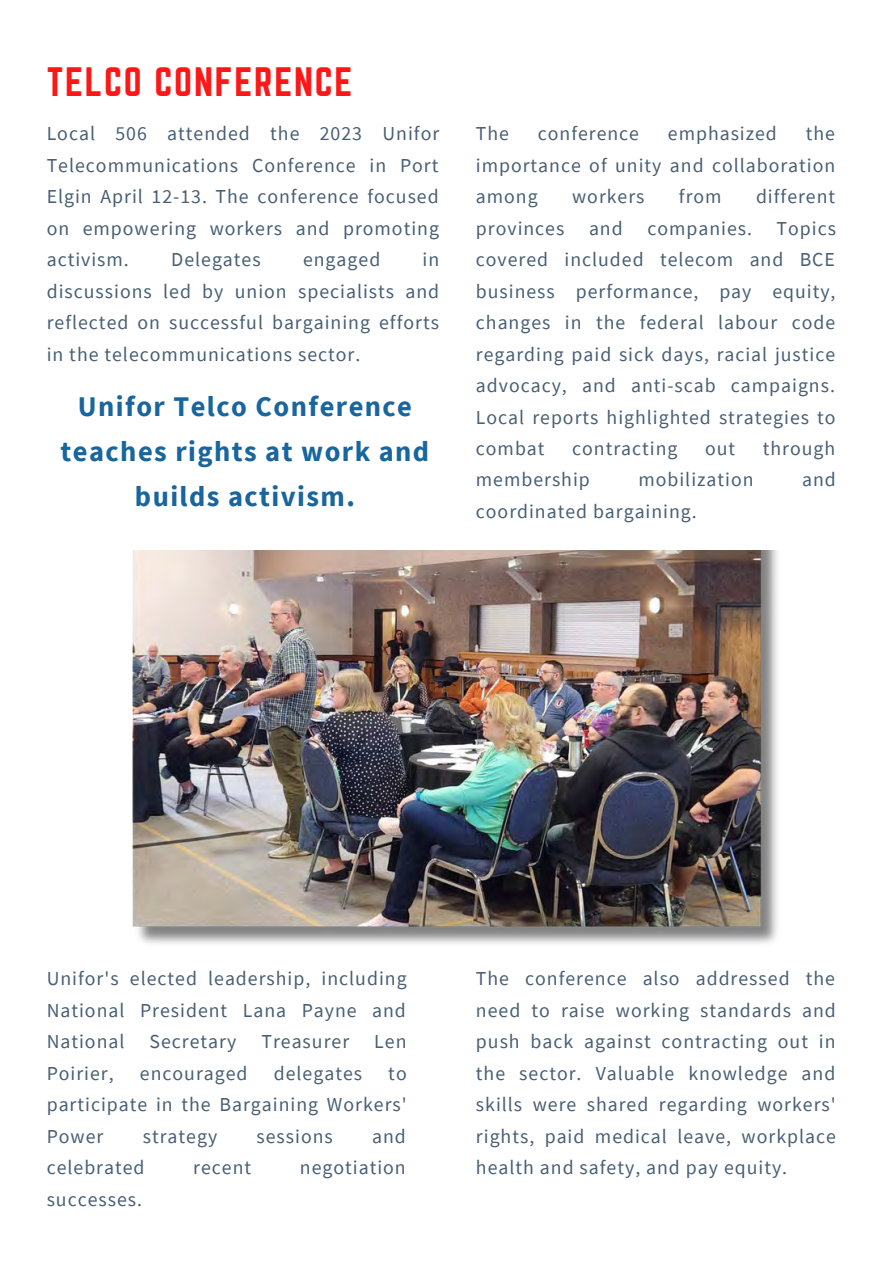
<style>
.page{position:relative;width:893px;height:1264px;background:#fff}
.page>*{position:absolute;margin:0;border:0;box-sizing:border-box;transform-origin:0 0}
.t1{font:35.85px "Norwester";letter-spacing:.05em;color:#ff1616}
.t2{font:700 28.5px/45px "Source Sans Pro";letter-spacing:.05em;color:#19659d;text-align:center}
.t3{font:19.8px/31.5px "Source Sans Pro";letter-spacing:.05em;color:#495f74;text-align:justify}
</style>
<div class="page">
<img style="left:132px;top:551px;width:645px;height:393px">
<p class="t1" style="left:47px;top:60px;width:307px">TELCO CONFERENCE</p>
<p class="t3" style="left:47px;top:117px;width:394px">Local 506 attended the 2023 Unifor Telecommunications Conference in Port Elgin April 12-13. The conference focused on empowering workers and promoting activism.</p>
<p class="t3" style="left:171px;top:243px;width:91px">Delegates</p>
<p class="t3" style="left:303px;top:243px;width:79px">engaged</p>
<p class="t3" style="left:47px;top:243px;width:394px;text-indent:376px">in discussions led by union specialists and reflected on successful bargaining efforts in the telecommunications sector.</p>
<p class="t2" style="left:61px;top:383px;width:370px">Unifor Telco Conference teaches rights at work and builds activism.</p>
<p class="t3" style="left:476px;top:117px;width:35px">The</p>
<p class="t3" style="left:538px;top:117px;width:103px">conference</p>
<p class="t3" style="left:667px;top:117px;width:110px">emphasized</p>
<p class="t3" style="left:476px;top:117px;width:361px;text-indent:330px">the importance of unity and collaboration among</p>
<p class="t3" style="left:476px;top:180px;width:361px;text-indent:280px">different provinces and companies. Topics covered included telecom and BCE business performance, pay equity, changes in the federal labour code regarding paid sick days, racial justice advocacy, and anti-scab campaigns.<br>Local reports highlighted strategies to combat</p>
<p class="t3" style="left:572px;top:180px;width:74px">workers</p>
<p class="t3" style="left:679px;top:180px;width:44px">from</p>
<p class="t3" style="left:572px;top:432px;width:107px">contracting</p>
<p class="t3" style="left:705px;top:432px;width:32px">out</p>
<p class="t3" style="left:762px;top:432px;width:74px">through</p>
<p class="t3" style="left:476px;top:463px;width:115px">membership</p>
<p class="t3" style="left:638px;top:463px;width:116px">mobilization</p>
<p class="t3" style="left:802px;top:463px;width:35px">and</p>
<p class="t3" style="left:476px;top:495px;width:222px">coordinated bargaining.</p>
<p class="t3" style="left:47px;top:962px;width:361px">Unifor's elected leadership, including National President Lana Payne and National</p>
<p class="t3" style="left:150px;top:1025px;width:88px">Secretary</p>
<p class="t3" style="left:261px;top:1025px;width:89px">Treasurer</p>
<p class="t3" style="left:374px;top:1025px;width:34px">Len</p>
<p class="t3" style="left:47px;top:1056px;width:69px">Poirier,</p>
<p class="t3" style="left:140px;top:1056px;width:109px">encouraged</p>
<p class="t3" style="left:274px;top:1056px;width:90px">delegates</p>
<p class="t3" style="left:47px;top:1056px;width:361px;text-indent:341px">to participate in the Bargaining Workers' Power</p>
<p class="t3" style="left:143px;top:1119px;width:76px">strategy</p>
<p class="t3" style="left:256px;top:1119px;width:78px">sessions</p>
<p class="t3" style="left:372px;top:1119px;width:35px">and</p>
<p class="t3" style="left:47px;top:1151px;width:99px">celebrated</p>
<p class="t3" style="left:193px;top:1151px;width:59px">recent</p>
<p class="t3" style="left:300px;top:1151px;width:107px">negotiation</p>
<p class="t3" style="left:47px;top:1182px;width:97px">successes.</p>
<p class="t3" style="left:476px;top:962px;width:361px">The conference also addressed the need to raise working standards and push back against contracting out in the sector. Valuable knowledge and skills were shared regarding workers' rights, paid medical leave, workplace health and safety, and pay equity.</p>
</div>
